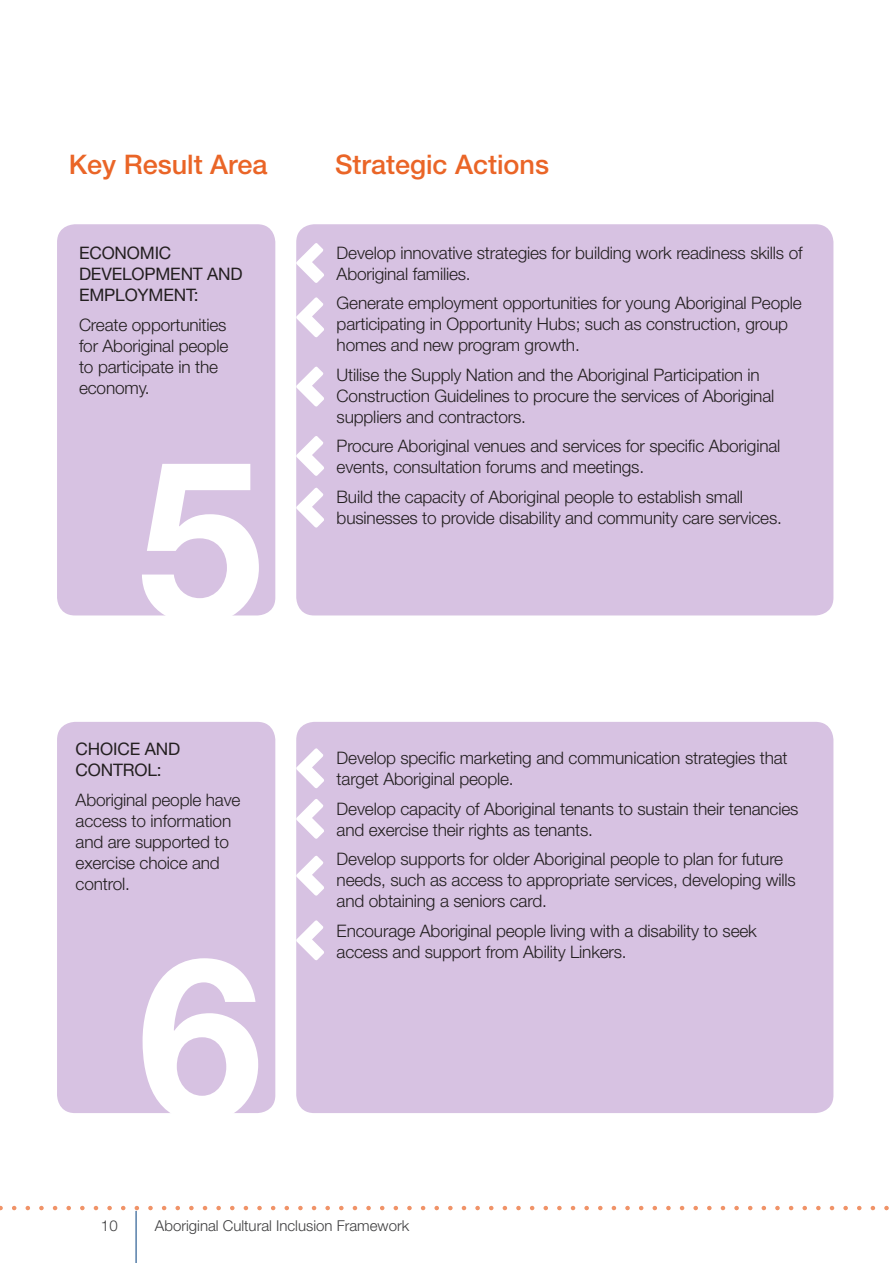
<style>
.page{position:relative;width:893px;height:1263px;background:#fff}
.page>*{position:absolute;margin:0;border:0;box-sizing:border-box;transform-origin:0 0}
.t1{font:700 225px "Helvetica Neue LT";color:#fff}
.head1{font:500 27px "Helvetica Neue LT";color:#ea6527}
.body{font:300 17.25px/21px "Helvetica Neue LT";letter-spacing:-.01em;color:#231f20}
.body-2{font:17.25px/21px "Helvetica Neue LT";letter-spacing:-.01em;color:#231f20}
.t2{font:300 15px "Helvetica Neue LT";color:#3e3e3f}
</style>
<div class="page">
<hr style="left:136px;top:1211px;width:1px;height:52px;background:#013d7d">
<svg style="left:0;top:1206px;width:889px;height:4px"></svg>
<div style="left:296px;top:224px;width:537px;height:391px;background:#d7c2e2;border-radius:18px"></div>
<div style="left:57px;top:224px;width:218px;height:391px;background:#d7c2e2;border-radius:18px"></div>
<svg style="left:296px;top:243px;width:28px;height:40px"></svg>
<svg style="left:296px;top:297px;width:28px;height:40px"></svg>
<svg style="left:296px;top:366px;width:28px;height:41px"></svg>
<svg style="left:296px;top:436px;width:28px;height:40px"></svg>
<svg style="left:296px;top:487px;width:28px;height:41px"></svg>
<div style="left:296px;top:722px;width:537px;height:391px;background:#d7c2e2;border-radius:18px"></div>
<div style="left:57px;top:722px;width:218px;height:391px;background:#d7c2e2;border-radius:18px"></div>
<svg style="left:296px;top:748px;width:28px;height:40px"></svg>
<svg style="left:296px;top:799px;width:28px;height:40px"></svg>
<svg style="left:296px;top:855px;width:28px;height:41px"></svg>
<svg style="left:296px;top:920px;width:28px;height:40px"></svg>
<p class="head1" style="left:69px;top:148px;width:200px">Key Result Area</p>
<p class="head1" style="left:335px;top:148px;width:216px">Strategic Actions</p>
<p class="body-2" style="left:79px;top:242px;width:165px">ECONOMIC<br>DEVELOPMENT AND<br>EMPLOYMENT:</p>
<p class="body" style="left:79px;top:314px;width:151px">Create opportunities for Aboriginal people to participate in the economy.</p>
<p class="t1" style="left:138px;top:402px;width:127px">5</p>
<p class="body-2" style="left:76px;top:738px;width:106px">CHOICE AND<br>CONTROL:</p>
<p class="body" style="left:76px;top:789px;width:166px">Aboriginal people have access to information and are supported to exercise choice and control.</p>
<p class="t1" style="left:138px;top:899px;width:127px">6</p>
<p class="body" style="left:337px;top:242px;width:467px">Develop innovative strategies for building work readiness skills of<br>Aboriginal families.</p>
<p class="body" style="left:337px;top:292px;width:467px">Generate employment opportunities for young Aboriginal People participating in Opportunity Hubs; such as construction, group homes and new program growth.</p>
<p class="body" style="left:337px;top:364px;width:439px">Utilise the Supply Nation and the Aboriginal Participation in<br>Construction Guidelines to procure the services of Aboriginal suppliers and contractors.</p>
<p class="body" style="left:337px;top:435px;width:445px">Procure Aboriginal venues and services for specific Aboriginal events, consultation forums and meetings.</p>
<p class="body" style="left:337px;top:486px;width:447px">Build the capacity of Aboriginal people to establish small businesses to provide disability and community care services.</p>
<p class="body" style="left:337px;top:747px;width:453px">Develop specific marketing and communication strategies that target Aboriginal people.</p>
<p class="body" style="left:337px;top:798px;width:463px">Develop capacity of Aboriginal tenants to sustain their tenancies and exercise their rights as tenants.</p>
<p class="body" style="left:337px;top:848px;width:461px">Develop supports for older Aboriginal people to plan for future needs, such as access to appropriate services, developing wills and obtaining a seniors card.</p>
<p class="body" style="left:337px;top:920px;width:422px">Encourage Aboriginal people living with a disability to seek access and support from Ability Linkers.</p>
<p class="t2" style="left:101px;top:1217px;width:18px">10</p>
<p class="t2" style="left:155px;top:1217px;width:256px">Aboriginal Cultural Inclusion Framework</p>
</div>
